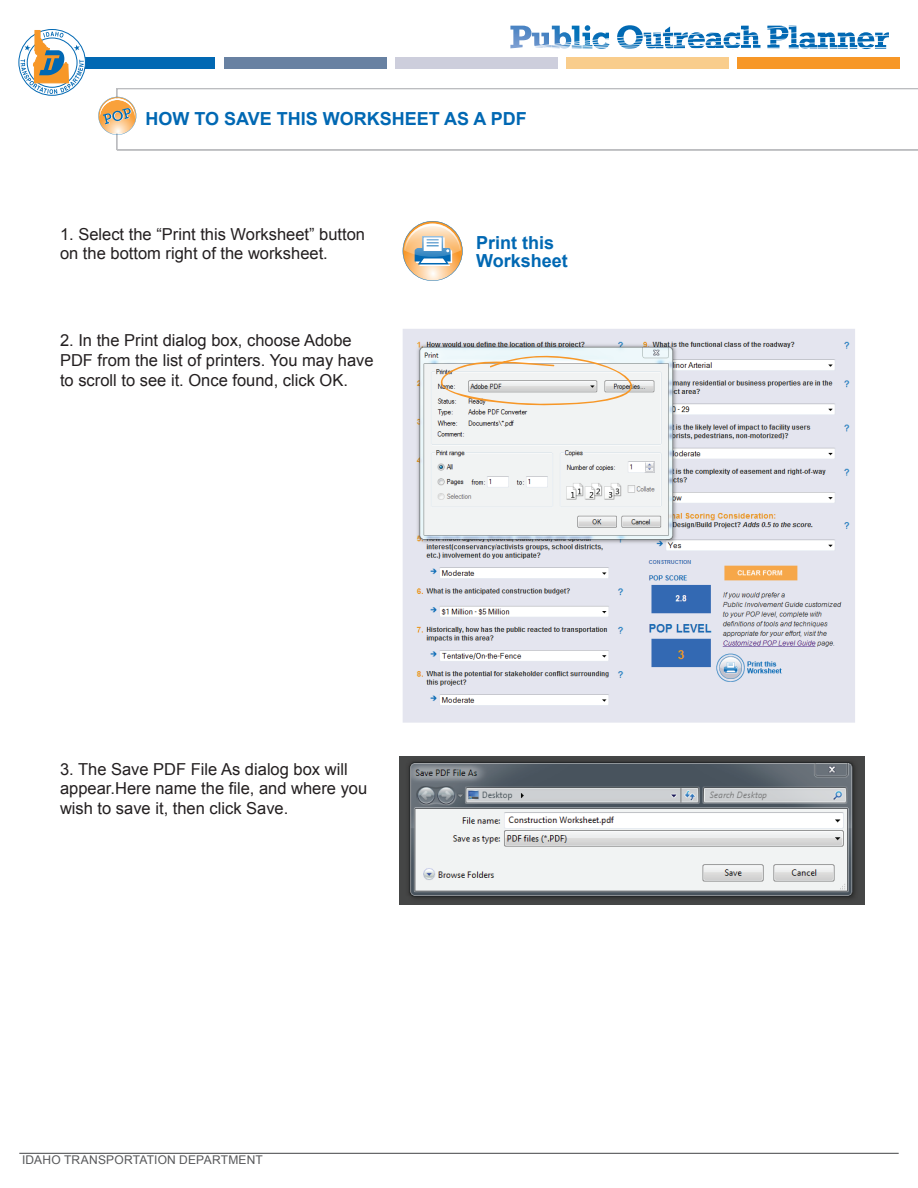
<style>
.page{position:relative;width:918px;height:1188px;background:#fff}
.page>*{position:absolute;margin:0;border:0;box-sizing:border-box;transform-origin:0 0}
.t1{font:700 18px/18px "Arial";color:#0168b3}
.t2{font:16.5px/19.8px "Arial";color:#231f20}
.t3{font:12px "Arial";letter-spacing:.015em;color:#57585a}
</style>
<div class="page">
<div style="left:53px;top:58px;width:162px;height:11px;background:#0168b3"></div>
<div style="left:224px;top:58px;width:162px;height:11px;background:#6881a2"></div>
<div style="left:395px;top:58px;width:162px;height:11px;background:#cdcedc"></div>
<div style="left:738px;top:58px;width:162px;height:11px;background:#f79727"></div>
<div style="left:566px;top:58px;width:163px;height:11px;background:#f9cd8c"></div>
<div style="left:19px;top:29px;width:67px;height:67px;border:1px solid #0168b3;border-radius:50%"></div>
<svg style="left:21px;top:30px;width:63px;height:64px"></svg>
<svg style="left:510px;top:25px;width:379px;height:25px"></svg>
<hr style="left:19px;top:1153px;width:880px;height:1px;background:#57585a">
<img style="left:403px;top:329px;width:452px;height:394px">
<img style="left:399px;top:757px;width:465px;height:148px">
<svg style="left:403px;top:221px;width:60px;height:60px"></svg>
<svg style="left:116px;top:88px;width:802px;height:63px"></svg>
<svg style="left:98px;top:97px;width:38px;height:38px"></svg>
<img style="left:100px;top:98px;width:35px;height:19px">
<svg style="left:440px;top:354px;width:201px;height:51px"></svg>
<p class="t1" style="left:146px;top:110px;width:383px">HOW TO SAVE THIS WORKSHEET AS A PDF</p>
<p class="t2" style="left:60px;top:224px;width:307px">1. Select the “Print this Worksheet” button on the bottom right of the worksheet.</p>
<p class="t2" style="left:60px;top:331px;width:315px">2. In the Print dialog box, choose Adobe<br>PDF from the list of printers. You may have to scroll to see it. Once found, click OK.</p>
<p class="t1" style="left:476px;top:234px;width:93px">Print this<br>Worksheet</p>
<p class="t2" style="left:60px;top:759px;width:309px">3. The Save PDF File As dialog box will appear.Here name the file, and where you wish to save it, then click Save.</p>
<p class="t3" style="left:22px;top:1152px;width:242px">IDAHO TRANSPORTATION DEPARTMENT</p>
</div>
